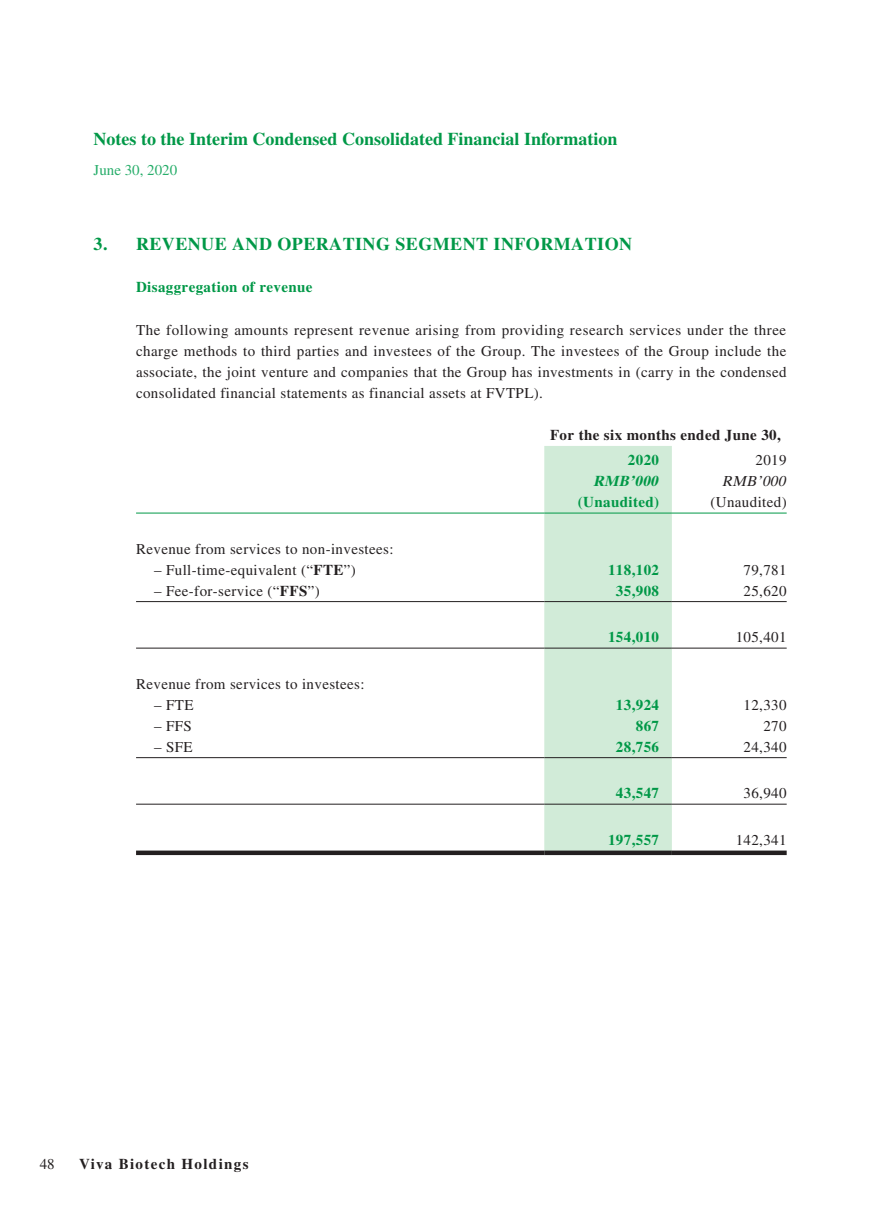
<style>
.page{position:relative;width:893px;height:1212px;background:#fff}
.page>*{position:absolute;margin:0;border:0;box-sizing:border-box;transform-origin:0 0}
._01_Heading_1{font:700 18px "Times LT Std";color:#009847}
._01_Heading_1-2{font:700 18px "Times LT Std";letter-spacing:.025em;color:#009847}
._00_Body_text{font:15px/21px "Times LT Std";letter-spacing:.025em;color:#231f20;text-align:justify}
._50_Table_Body{font:15px "Times LT Std";letter-spacing:.025em;color:#231f20}
._50_Table_Body-2{font:700 15px "Times LT Std";letter-spacing:.025em;color:#009847}
._50_Table_Body-3{font:700 15px "Times LT Std";letter-spacing:.025em;color:#231f20}
._02_Heading_2{font:700 15px "Times LT Std";letter-spacing:.025em;color:#009847}
._50_Table_Body-4{font:700 15px "Times LT Std";letter-spacing:.09em;color:#231f20}
.t1{font:15px "Times LT Std";color:#27ad6a}
._50_Table_Body-5{font:italic 700 15px "Times LT Std";color:#009847}
._50_Table_Body-6{font:italic 15px "Times LT Std";color:#231f20}
.s1{font-weight:700}
</style>
<div class="page">
<div style="left:544px;top:446px;width:128px;height:404px;background:#d1ebd8"></div>
<hr style="left:136px;top:513px;width:408px;height:1px;background:#009847">
<hr style="left:544px;top:513px;width:128px;height:1px;background:#009847">
<hr style="left:672px;top:513px;width:115px;height:1px;background:#009847">
<hr style="left:136px;top:601px;width:408px;height:1px;background:#231f20">
<hr style="left:544px;top:601px;width:128px;height:1px;background:#231f20">
<hr style="left:672px;top:601px;width:115px;height:1px;background:#231f20">
<hr style="left:136px;top:648px;width:408px;height:1px;background:#231f20">
<hr style="left:544px;top:648px;width:128px;height:1px;background:#231f20">
<hr style="left:672px;top:648px;width:115px;height:1px;background:#231f20">
<hr style="left:136px;top:757px;width:408px;height:1px;background:#231f20">
<hr style="left:544px;top:757px;width:128px;height:1px;background:#231f20">
<hr style="left:672px;top:757px;width:115px;height:1px;background:#231f20">
<hr style="left:136px;top:804px;width:408px;height:1px;background:#231f20">
<hr style="left:544px;top:804px;width:128px;height:1px;background:#231f20">
<hr style="left:672px;top:804px;width:115px;height:1px;background:#231f20">
<div style="left:136px;top:850px;width:408px;height:5px;background:#231f20"></div>
<div style="left:544px;top:850px;width:128px;height:5px;background:#231f20"></div>
<div style="left:672px;top:850px;width:115px;height:5px;background:#231f20"></div>
<p class="_01_Heading_1" style="left:94px;top:128px;width:526px">Notes to the Interim Condensed Consolidated Financial Information</p>
<p class="t1" style="left:94px;top:161px;width:85px">June 30, 2020</p>
<p class="_01_Heading_1-2" style="left:94px;top:233px;width:540px">3. REVENUE AND OPERATING SEGMENT INFORMATION</p>
<p class="_02_Heading_2" style="left:136px;top:278px;width:178px">Disaggregation of revenue</p>
<p class="_00_Body_text" style="left:136px;top:319px;width:652px">The following amounts represent revenue arising from providing research services under the three charge methods to third parties and investees of the Group. The investees of the Group include the associate, the joint venture and companies that the Group has investments in (carry in the condensed consolidated financial statements as financial assets at FVTPL).</p>
<p class="_50_Table_Body-3" style="left:550px;top:426px;width:232px">For the six months ended June 30,</p>
<p class="_50_Table_Body-2" style="left:628px;top:451px;width:33px">2020</p>
<p class="_50_Table_Body" style="left:755px;top:451px;width:33px">2019</p>
<p class="_50_Table_Body-5" style="left:593px;top:472px;width:70px">RMB’000</p>
<p class="_50_Table_Body-6" style="left:722px;top:472px;width:68px">RMB’000</p>
<p class="_50_Table_Body-2" style="left:578px;top:493px;width:83px">(Unaudited)</p>
<p class="_50_Table_Body" style="left:710px;top:493px;width:78px">(Unaudited)</p>
<p class="_50_Table_Body" style="left:136px;top:540px;width:259px">Revenue from services to non-investees:</p>
<p class="_50_Table_Body" style="left:154px;top:561px;width:203px">– Full-time-equivalent (“<span class="s1">FTE</span>”)</p>
<p class="_50_Table_Body-2" style="left:608px;top:560px;width:52px">118,102</p>
<p class="_50_Table_Body" style="left:743px;top:561px;width:45px">79,781</p>
<p class="_50_Table_Body" style="left:154px;top:582px;width:167px">– Fee-for-service (“<span class="s1">FFS</span>”)</p>
<p class="_50_Table_Body-2" style="left:616px;top:581px;width:45px">35,908</p>
<p class="_50_Table_Body" style="left:743px;top:582px;width:45px">25,620</p>
<p class="_50_Table_Body-2" style="left:608px;top:628px;width:52px">154,010</p>
<p class="_50_Table_Body" style="left:736px;top:629px;width:53px">105,401</p>
<p class="_50_Table_Body" style="left:136px;top:675px;width:230px">Revenue from services to investees:</p>
<p class="_50_Table_Body" style="left:154px;top:696px;width:41px">– FTE</p>
<p class="_50_Table_Body-2" style="left:616px;top:695px;width:45px">13,924</p>
<p class="_50_Table_Body" style="left:743px;top:696px;width:45px">12,330</p>
<p class="_50_Table_Body" style="left:154px;top:717px;width:39px">– FFS</p>
<p class="_50_Table_Body-2" style="left:636px;top:716px;width:25px">867</p>
<p class="_50_Table_Body" style="left:763px;top:717px;width:25px">270</p>
<p class="_50_Table_Body" style="left:154px;top:738px;width:40px">– SFE</p>
<p class="_50_Table_Body-2" style="left:616px;top:737px;width:45px">28,756</p>
<p class="_50_Table_Body" style="left:743px;top:738px;width:45px">24,340</p>
<p class="_50_Table_Body-2" style="left:616px;top:784px;width:45px">43,547</p>
<p class="_50_Table_Body" style="left:743px;top:785px;width:45px">36,940</p>
<p class="_50_Table_Body-2" style="left:608px;top:830px;width:52px">197,557</p>
<p class="_50_Table_Body" style="left:736px;top:831px;width:53px">142,341</p>
<p class="_00_Body_text" style="left:40px;top:1154px;width:17px">48</p>
<p class="_50_Table_Body-4" style="left:79px;top:1155px;width:171px">Viva Biotech Holdings</p>
</div>
